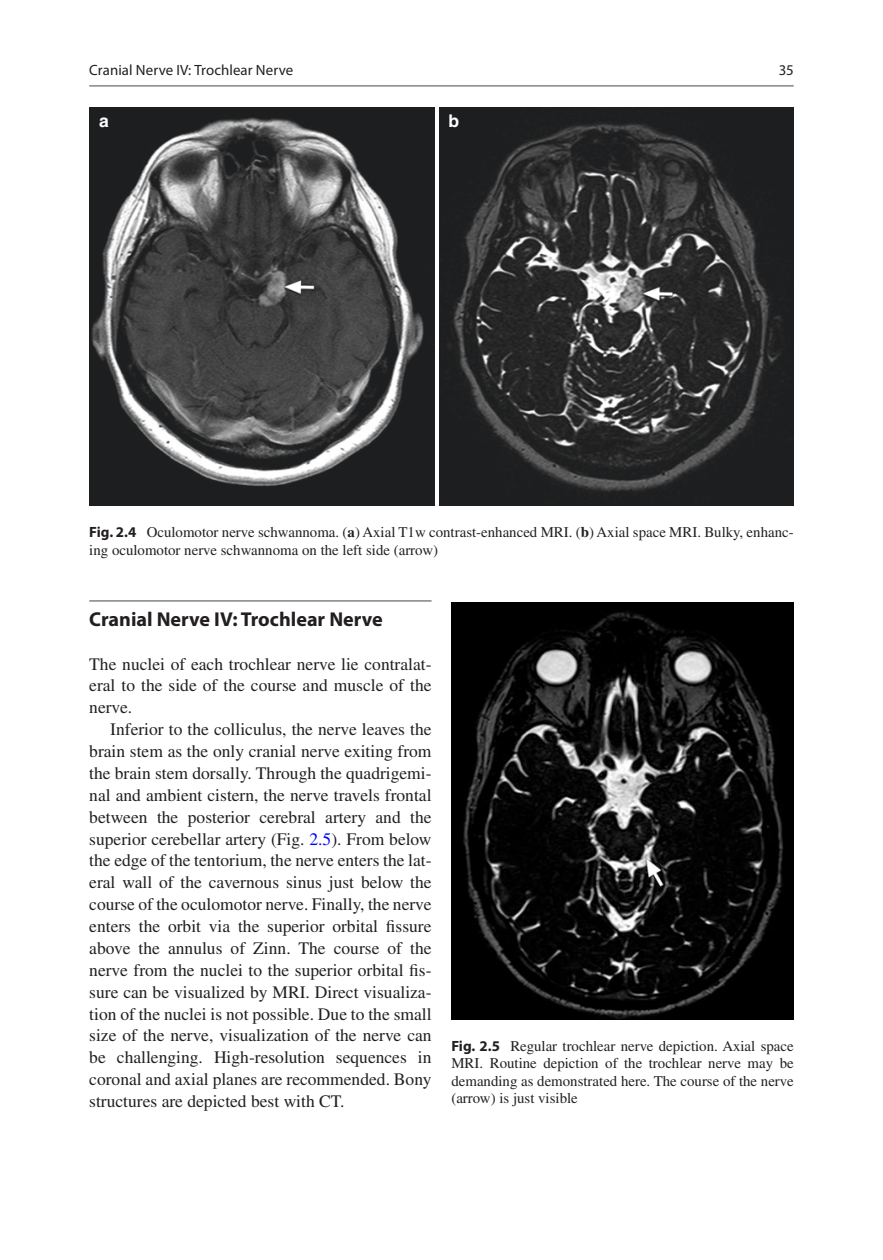
<style>
.page{position:relative;width:883px;height:1260px;background:#fff}
.page>*{position:absolute;margin:0;border:0;box-sizing:border-box;transform-origin:0 0}
._1_hd{font:700 20.12px "Myriad Pro";color:#231f20}
.Text{font:17.5px/21.9px "Times LT Std";color:#231f20;text-align:justify}
.Text_flush{font:17.5px/21.9px "Times LT Std";color:#231f20;text-align:justify}
.t1{font:17.5px "Helvetica Bold 2";color:#fff}
.t2{font:14.88px/17.5px "Times LT Std";color:#231f20}
.t3{font:14.88px "Myriad Pro";letter-spacing:.005em;color:#231f20}
.s1{font-family:"Myriad Pro";font-weight:700}
.s2{font-weight:700}
.s3{color:#00f}
</style>
<div class="page">
<img style="left:90px;top:107px;width:345px;height:399px">
<img style="left:440px;top:107px;width:353px;height:399px">
<img style="left:452px;top:602px;width:341px;height:417px">
<hr style="left:89px;top:600px;width:343px;height:2px;background:#939598">
<hr style="left:89px;top:85px;width:705px;height:2px;background:#939598">
<p class="t3" style="left:89px;top:61px;width:206px">Cranial Nerve IV: Trochlear Nerve</p>
<p class="t1" style="left:99px;top:110px;width:11px">a</p>
<p class="t1" style="left:448px;top:110px;width:12px">b</p>
<p class="t3" style="left:779px;top:61px;width:16px">35</p>
<p class="t2" style="left:89px;top:523px;width:706px"><span class="s1">Fig. 2.4</span> Oculomotor nerve schwannoma. (<span class="s2">a</span>) Axial T1w contrast-enhanced MRI. (<span class="s2">b</span>) Axial space MRI. Bulky, enhanc&shy;ing oculomotor nerve schwannoma on the left side (arrow)</p>
<h2 class="_1_hd" style="left:89px;top:606px;width:295px">Cranial Nerve IV: Trochlear Nerve</h2>
<p class="Text_flush" style="left:89px;top:653px;width:344px">The nuclei of each trochlear nerve lie contralat&shy;eral to the side of the course and muscle of the nerve.</p>
<p class="Text" style="left:89px;top:718px;width:344px;text-indent:21px">Inferior to the colliculus, the nerve leaves the brain stem as the only cranial nerve exiting from the brain stem dorsally. Through the quadrigemi&shy;nal and ambient cistern, the nerve travels frontal between the posterior cerebral artery and the superior cerebellar artery (Fig. <span class="s3">2.5</span>). From below the edge of the tentorium, the nerve enters the lat&shy;eral wall of the cavernous sinus just below the course of the oculomotor nerve. Finally, the nerve enters the orbit via the superior orbital fissure above the annulus of Zinn. The course of the nerve from the nuclei to the superior orbital fis&shy;sure can be visualized by MRI. Direct visualiza&shy;tion of the nuclei is not possible. Due to the small size of the nerve, visualization of the nerve can be challenging. High-resolution sequences in coronal and axial planes are recommended. Bony structures are depicted best with CT.</p>
<p class="t2" style="left:451px;top:1037px;width:344px;text-align:justify"><span class="s1">Fig. 2.5</span> Regular trochlear nerve depiction. Axial space MRI. Routine depiction of the trochlear nerve may be demanding as demonstrated here. The course of the nerve (arrow) is just visible</p>
</div>
